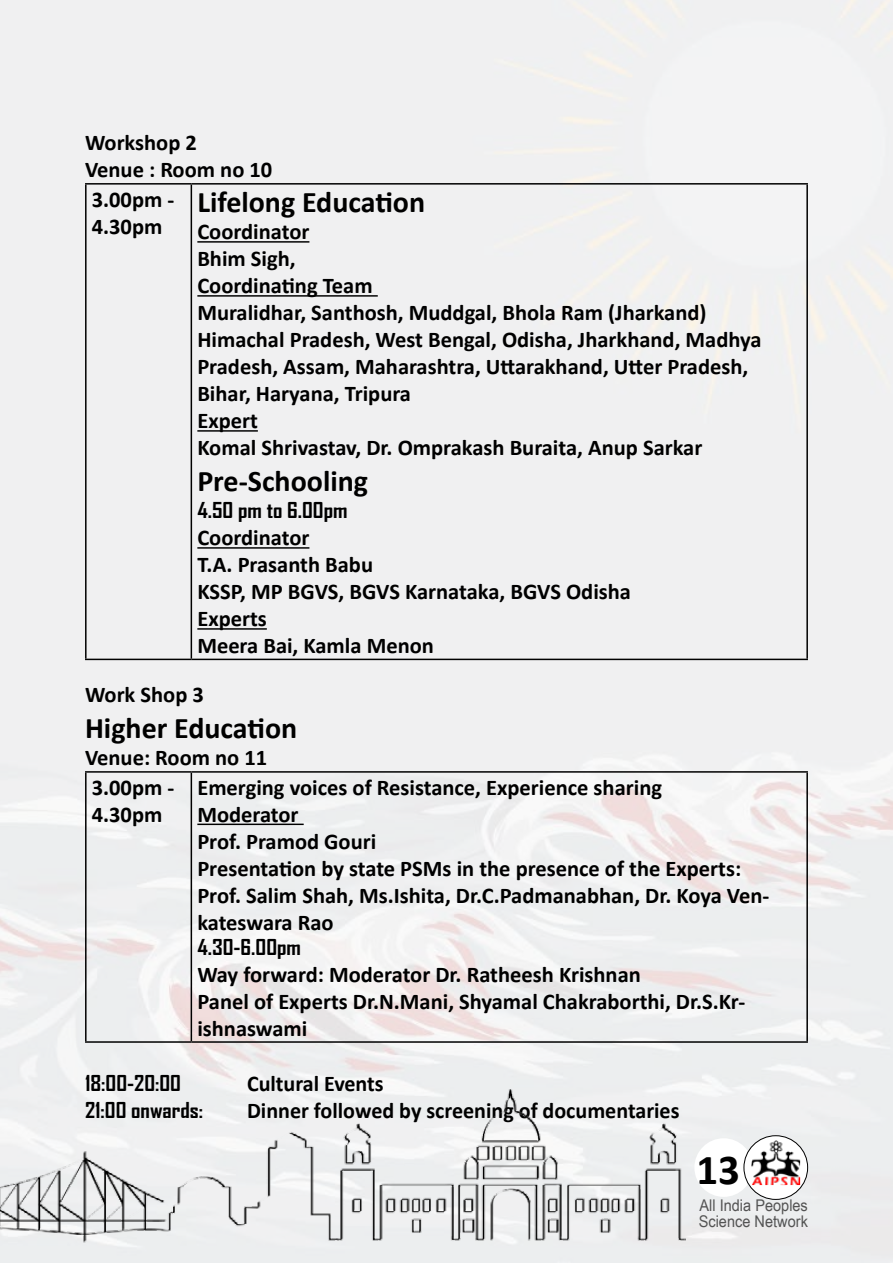
<style>
.page{position:relative;width:893px;height:1263px;background:#f0f0f1}
.page>*{position:absolute;margin:0;border:0;box-sizing:border-box;transform-origin:0 0}
.t1{font:700 42.9px "Calibri";color:#000}
.t2{font:700 30px "Calibri";color:#000}
.t3{font:700 22.5px/27px "Calibri";color:#000}
.t4{font:700 21px "Agency FB";color:#000;scale:1.1 1}
.t5{font:16.2px/15.1px "Arial Narrow";color:#535353;scale:1.1 1}
</style>
<div class="page">
<hr style="left:85px;top:183px;width:106px;height:2px;background:#000">
<hr style="left:85px;top:185px;width:2px;height:474px;background:#000">
<hr style="left:191px;top:183px;width:617px;height:2px;background:#000">
<hr style="left:191px;top:185px;width:1px;height:474px;background:#000">
<hr style="left:806px;top:185px;width:2px;height:474px;background:#000">
<hr style="left:85px;top:659px;width:106px;height:1px;background:#000">
<hr style="left:191px;top:659px;width:617px;height:1px;background:#000">
<hr style="left:197px;top:241px;width:112px;height:2px;background:#000">
<hr style="left:197px;top:295px;width:181px;height:2px;background:#000">
<hr style="left:197px;top:430px;width:61px;height:2px;background:#000">
<hr style="left:197px;top:547px;width:112px;height:2px;background:#000">
<hr style="left:197px;top:628px;width:70px;height:2px;background:#000">
<hr style="left:85px;top:771px;width:106px;height:2px;background:#000">
<hr style="left:85px;top:773px;width:2px;height:268px;background:#000">
<hr style="left:191px;top:771px;width:617px;height:2px;background:#000">
<hr style="left:191px;top:773px;width:1px;height:268px;background:#000">
<hr style="left:806px;top:773px;width:2px;height:268px;background:#000">
<hr style="left:191px;top:1041px;width:617px;height:2px;background:#000">
<hr style="left:197px;top:823px;width:107px;height:2px;background:#000">
<img style="left:0;top:1011px;width:686px;height:248px">
<div style="left:694px;top:1138px;width:59px;height:59px;background:#fff;border-radius:50%"></div>
<div style="left:744px;top:1136px;width:64px;height:63px;background:#fff;border-radius:50%"></div>
<img style="left:751px;top:1140px;width:49px;height:45px">
<div style="left:744px;top:1135px;width:64px;height:65px;border:1px solid #000;border-radius:50%"></div>
<p class="t3" style="left:85px;top:129px;width:189px">Workshop 2<br>Venue : Room no 10</p>
<p class="t3" style="left:92px;top:185px;width:84px">3.00pm -<br>4.30pm</p>
<h2 class="t2" style="left:197px;top:181px;width:229px">Lifelong Education</h2>
<p class="t3" style="left:197px;top:218px;width:566px">Coordinator<br>Bhim Sigh,<br>Coordinating Team<br>Muralidhar, Santhosh, Muddgal, Bhola Ram (Jharkand)<br>Himachal Pradesh, West Bengal, Odisha, Jharkhand, Madhya Pradesh, Assam, Maharashtra, Uttarakhand, Utter Pradesh, Bihar, Haryana, Tripura<br>Expert<br>Komal Shrivastav, Dr. Omprakash Buraita, Anup Sarkar</p>
<h2 class="t2" style="left:197px;top:460px;width:172px">Pre-Schooling</h2>
<p class="t4" style="left:197px;top:497px;width:138px">4.50 pm to 6.00pm</p>
<p class="t3" style="left:197px;top:524px;width:435px">Coordinator<br>T.A. Prasanth Babu<br>KSSP, MP BGVS, BGVS Karnataka, BGVS Odisha<br>Experts<br>Meera Bai, Kamla Menon</p>
<p class="t3" style="left:85px;top:681px;width:120px">Work Shop 3</p>
<h2 class="t2" style="left:85px;top:707px;width:214px">Higher Education</h2>
<p class="t3" style="left:92px;top:742px;width:177px;line-height:29.7px;text-indent:-7px">Venue: Room no 11<br>3.00pm -</p>
<p class="t3" style="left:92px;top:800px;width:72px">4.30pm</p>
<p class="t3" style="left:197px;top:773px;width:573px">Emerging voices of Resistance, Experience sharing<br>Moderator<br>Prof. Pramod Gouri<br>Presentation by state PSMs in the presence of the Experts:<br>Prof. Salim Shah, Ms.Ishita, Dr.C.Padmanabhan, Dr. Koya Ven&shy;kateswara Rao</p>
<p class="t4" style="left:197px;top:934px;width:96px">4.30-6.00pm</p>
<p class="t3" style="left:197px;top:961px;width:549px">Way forward: Moderator Dr. Ratheesh Krishnan<br>Panel of Experts Dr.N.Mani, Shyamal Chakraborthi, Dr.S.Kr&shy;ishnaswami</p>
<p class="t4" style="left:85px;top:1070px;width:89px">18:00-20:00</p>
<p class="t3" style="left:247px;top:1069px;width:138px">Cultural Events</p>
<p class="t4" style="left:85px;top:1097px;width:109px">21:00 onwards:</p>
<p class="t3" style="left:247px;top:1096px;width:434px">Dinner followed by screening of documentaries</p>
<h1 class="t1" style="left:696px;top:1139px;width:45px">13</h1>
<p class="t5" style="left:699px;top:1197px;width:101px">All India Peoples<br>Science Network</p>
</div>
